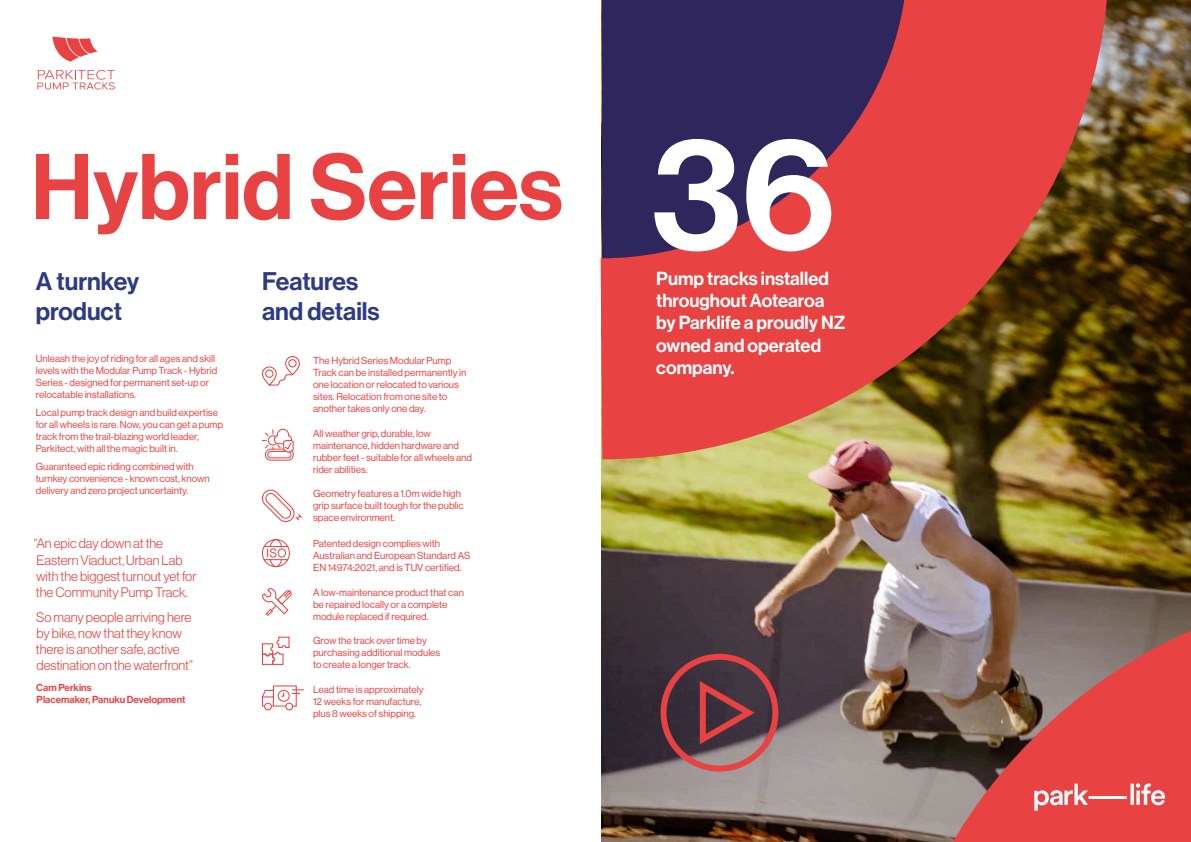
<style>
.page{position:relative;width:1191px;height:842px;background:#fff}
.page>*{position:absolute;margin:0;border:0;box-sizing:border-box;transform-origin:0 0}
.t1{font:157.6px "N Haas Grotesk DS Pro 65 Md";color:#fff}
.t2{font:91px "N Haas Grotesk DS Pro 65 Md";color:#e84242}
.t3{font:25px/30px "N Haas Grotesk DS Pro 65 Md";color:#2e3b82}
.t4{font:18.5px/22.2px "N Haas Grotesk DS Pro 65 Md";color:#fff}
.t5{font:13.5px/16.2px "N Haas Grotesk DS Pro 45 Lt";color:#e84242}
.t6{font:10px/12px "N Haas Grotesk DS Pro 55 Rg";color:#e84242}
.t7{font:10px/12px "N Haas Grotesk DS Pro 65 Md";color:#e84242}
</style>
<div class="page">
<img style="left:601px;top:0;width:590px;height:842px">
<svg style="left:881px;top:587px;width:310px;height:255px;background:#a25d59"></svg>
<svg style="left:1034px;top:783px;width:131px;height:28px"></svg>
<svg style="left:600px;top:0;width:510px;height:460px;background:#9c4142"></svg>
<div style="left:660px;top:654px;width:118px;height:117px;border:6px solid #e84242;border-radius:50%"></div>
<svg style="left:697px;top:676px;width:60px;height:73px;background:#663a42"></svg>
<svg style="left:52px;top:37px;width:46px;height:25px"></svg>
<svg style="left:37px;top:70px;width:78px;height:20px"></svg>
<svg style="left:262px;top:356px;width:38px;height:30px"></svg>
<svg style="left:262px;top:428px;width:32px;height:33px"></svg>
<svg style="left:262px;top:489px;width:40px;height:33px"></svg>
<svg style="left:262px;top:539px;width:28px;height:28px"></svg>
<svg style="left:262px;top:588px;width:30px;height:28px"></svg>
<svg style="left:261px;top:636px;width:29px;height:29px"></svg>
<div style="left:285px;top:703px;width:8px;height:7px;border:1px solid #e84242;border-radius:50%"></div>
<div style="left:264px;top:703px;width:8px;height:7px;border:1px solid #e84242;border-radius:50%"></div>
<svg style="left:262px;top:685px;width:42px;height:22px"></svg>
<h2 class="t2" style="left:31px;top:134px;width:533px">Hybrid Series</h2>
<h3 class="t3" style="left:36px;top:267px;width:105px">A turnkey product</h3>
<h3 class="t3" style="left:262px;top:267px;width:119px">Features and details</h3>
<p class="t6" style="left:36px;top:353px;width:183px">Unleash the joy of riding for all ages and skill levels with the Modular Pump Track - Hybrid Series - designed for permanent set-up or relocatable installations.</p>
<p class="t6" style="left:36px;top:407px;width:189px">Local pump track design and build expertise for all wheels is rare. Now, you can get a pump track from the trail-blazing world leader, Parkitect, with all the magic built in.</p>
<p class="t6" style="left:36px;top:460px;width:175px">Guaranteed epic riding combined with turnkey convenience - known cost, known delivery and zero project uncertainty.</p>
<p class="t6" style="left:313px;top:354px;width:155px">The Hybrid Series Modular Pump Track can be installed permanently in one location or relocated to various sites. Relocation from one site to another takes only one day.</p>
<p class="t6" style="left:313px;top:427px;width:160px">All weather grip, durable, low maintenance, hidden hardware and rubber feet - suitable for all wheels and rider abilities.</p>
<p class="t6" style="left:313px;top:488px;width:152px">Geometry features a 1.0m wide high grip surface built tough for the public space environment.</p>
<p class="t6" style="left:313px;top:537px;width:159px">Patented design complies with<br>Australian and European Standard AS<br>EN 14974:2021, and is TUV certified.</p>
<p class="t6" style="left:313px;top:586px;width:152px">A low-maintenance product that can be repaired locally or a complete module replaced if required.</p>
<p class="t6" style="left:313px;top:635px;width:129px">Grow the track over time by purchasing additional modules to create a longer track.</p>
<p class="t6" style="left:313px;top:684px;width:112px">Lead time is approximately<br>12 weeks for manufacture, plus 8 weeks of shipping.</p>
<h3 class="t5" style="left:34px;top:535px;width:164px">“An epic day down at the<br>Eastern Viaduct, Urban Lab with the biggest turnout yet for the Community Pump Track.</h3>
<h3 class="t5" style="left:36px;top:609px;width:158px">So many people arriving here by bike, now that they know there is another safe, active destination on the waterfront”</h3>
<p class="t7" style="left:36px;top:681px;width:151px">Cam Perkins<br>Placemaker, Panuku Development</p>
<h1 class="t1" style="left:652px;top:102px;width:184px">36</h1>
<h3 class="t4" style="left:656px;top:268px;width:190px">Pump tracks installed throughout Aotearoa by Parklife a proudly NZ owned and operated company.</h3>
</div>
